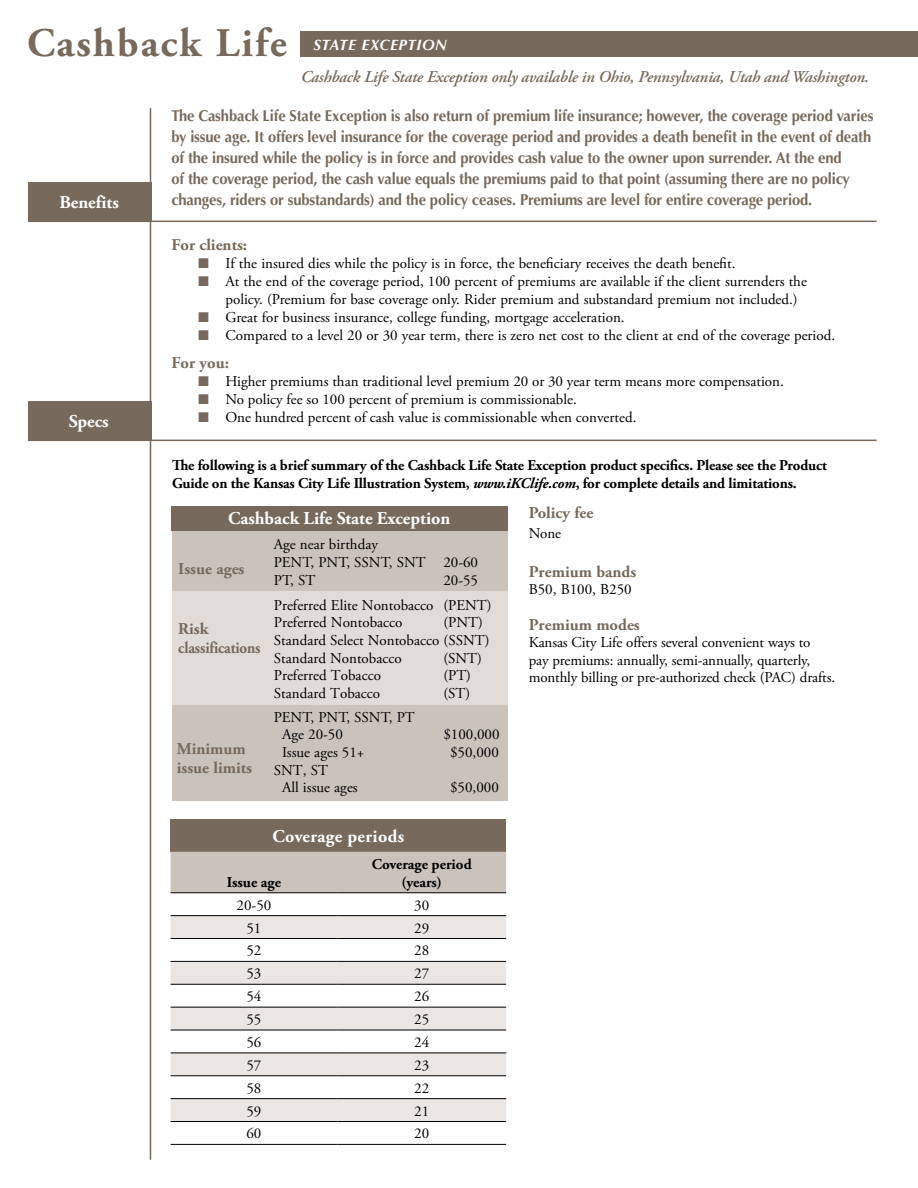
<style>
.page{position:relative;width:918px;height:1188px;background:#fff}
.page>*{position:absolute;margin:0;border:0;box-sizing:border-box;transform-origin:0 0}
.t1{font:700 40.5px "Adobe Garamond Pro";letter-spacing:.05em;color:#776a5c}
.t2{font:700 18px "Adobe Garamond Pro";color:#fff}
.t3{font:700 18px "Adobe Garamond Pro";letter-spacing:.02em;color:#fff}
.t4{font:700 16.5px/19.5px "Adobe Garamond Pro";color:#776a5c}
.t5{font:italic 600 16.5px "Adobe Garamond Pro";letter-spacing:-.01em;color:#776a5c}
.t6{font:700 15.75px/21px "Optima LT Std";letter-spacing:-.01em;color:#776a5c;scale:.94 1}
.t7{font:15px/17.7px "Adobe Garamond Pro";color:#000}
.t8{font:700 15px/18px "Adobe Garamond Pro";letter-spacing:-.01em;color:#000}
.t9{font:italic 700 15px "Optima LT Std";letter-spacing:.04em;color:#fff}
.s1{font-family:"Monotype Sorts";font-size:13.5px;color:#776a5c}
.s2{font-style:italic}
</style>
<div class="page">
<div style="left:300px;top:31px;width:618px;height:26px;background:#776a5c"></div>
<div style="left:172px;top:590px;width:335px;height:116px;background:#e1dcd8"></div>
<div style="left:172px;top:706px;width:335px;height:95px;background:#cac3bc"></div>
<div style="left:172px;top:528px;width:335px;height:63px;background:#cac3bc"></div>
<hr style="left:150px;top:108px;width:1px;height:1052px;background:#776a5c">
<div style="left:28px;top:182px;width:123px;height:39px;background:#776a5c"></div>
<hr style="left:28px;top:221px;width:849px;height:1px;background:#776a5c">
<div style="left:28px;top:401px;width:123px;height:39px;background:#776a5c"></div>
<hr style="left:28px;top:440px;width:849px;height:1px;background:#776a5c">
<div style="left:171px;top:506px;width:336px;height:25px;background:#776a5c"></div>
<div style="left:171px;top:819px;width:335px;height:33px;background:#776a5c"></div>
<div style="left:171px;top:852px;width:335px;height:40px;background:#cac3bc"></div>
<svg style="left:171px;top:916px;width:335px;height:205px;fill:#e9e6e3"></svg>
<hr style="left:171px;top:892px;width:166px;height:1px;background:#000">
<hr style="left:337px;top:892px;width:169px;height:1px;background:#000">
<hr style="left:171px;top:915px;width:166px;height:1px;background:#000">
<hr style="left:337px;top:915px;width:169px;height:1px;background:#000">
<hr style="left:171px;top:938px;width:166px;height:1px;background:#000">
<hr style="left:337px;top:938px;width:169px;height:1px;background:#000">
<hr style="left:171px;top:961px;width:166px;height:1px;background:#000">
<hr style="left:337px;top:961px;width:169px;height:1px;background:#000">
<hr style="left:171px;top:984px;width:166px;height:1px;background:#000">
<hr style="left:337px;top:984px;width:169px;height:1px;background:#000">
<hr style="left:171px;top:1007px;width:166px;height:1px;background:#000">
<hr style="left:337px;top:1007px;width:169px;height:1px;background:#000">
<hr style="left:171px;top:1030px;width:166px;height:1px;background:#000">
<hr style="left:337px;top:1030px;width:169px;height:1px;background:#000">
<hr style="left:171px;top:1053px;width:166px;height:1px;background:#000">
<hr style="left:337px;top:1053px;width:169px;height:1px;background:#000">
<hr style="left:171px;top:1075px;width:166px;height:1px;background:#000">
<hr style="left:337px;top:1075px;width:169px;height:1px;background:#000">
<hr style="left:171px;top:1098px;width:166px;height:1px;background:#000">
<hr style="left:337px;top:1098px;width:169px;height:1px;background:#000">
<hr style="left:171px;top:1121px;width:166px;height:1px;background:#000">
<hr style="left:337px;top:1121px;width:169px;height:1px;background:#000">
<hr style="left:171px;top:1144px;width:166px;height:1px;background:#000">
<hr style="left:337px;top:1144px;width:169px;height:1px;background:#000">
<h1 class="t1" style="left:27px;top:20px;width:261px">Cashback Life</h1>
<p class="t9" style="left:314px;top:36px;width:135px">STATE EXCEPTION</p>
<p class="t5" style="left:301px;top:67px;width:570px">Cashback Life State Exception only available in Ohio, Pennsylvania, Utah and Washington.</p>
<p class="t2" style="left:59px;top:192px;width:61px">Benefits</p>
<p class="t2" style="left:69px;top:411px;width:41px">Specs</p>
<p class="t6" style="left:171px;top:105px;width:748px">The Cashback Life State Exception is also return of premium life insurance; however, the coverage period varies by issue age. It offers level insurance for the coverage period and provides a death benefit in the event of death of the insured while the policy is in force and provides cash value to the owner upon surrender. At the end<br>of the coverage period, the cash value equals the premiums paid to that point (assuming there are no policy changes, riders or substandards) and the policy ceases. Premiums are level for entire coverage period.</p>
<p class="t4" style="left:171px;top:235px;width:77px">For clients:</p>
<p class="t7" style="left:198px;top:255px;width:538px"><span class="s1">N</span> If the insured dies while the policy is in force, the beneficiary receives the death benefit.</p>
<p class="t7" style="left:198px;top:273px;width:610px"><span class="s1">N</span> At the end of the coverage period, 100 percent of premiums are available if the client surrenders the</p>
<p class="t7" style="left:225px;top:291px;width:574px">policy. (Premium for base coverage only. Rider premium and substandard premium not included.)</p>
<p class="t7" style="left:198px;top:309px;width:428px"><span class="s1">N</span> Great for business insurance, college funding, mortgage acceleration.</p>
<p class="t7" style="left:198px;top:327px;width:638px"><span class="s1">N</span> Compared to a level 20 or 30 year term, there is zero net cost to the client at end of the coverage period.</p>
<p class="t4" style="left:171px;top:354px;width:59px">For you:</p>
<p class="t7" style="left:198px;top:373px;width:587px"><span class="s1">N</span> Higher premiums than traditional level premium 20 or 30 year term means more compensation.<br><span class="s1">N</span> No policy fee so 100 percent of premium is commissionable.<br><span class="s1">N</span> One hundred percent of cash value is commissionable when converted.</p>
<p class="t8" style="left:172px;top:457px;width:656px">The following is a brief summary of the Cashback Life State Exception product specifics. Please see the Product<br>Guide on the Kansas City Life Illustration System, <span class="s2">www.iKClife.com</span>, for complete details and limitations.</p>
<p class="t2" style="left:228px;top:508px;width:224px">Cashback Life State Exception</p>
<p class="t7" style="left:274px;top:536px;width:206px">Age near birthday<br>PENT, PNT, SSNT, SNT 20-60<br>PT, ST</p>
<p class="t4" style="left:178px;top:560px;width:68px">Issue ages</p>
<p class="t7" style="left:274px;top:568px;width:219px;line-height:24.8px;text-indent:170px">20-55<br>Preferred Elite Nontobacco (PENT)</p>
<p class="t7" style="left:274px;top:614px;width:130px">Preferred Nontobacco</p>
<p class="t7" style="left:274px;top:614px;width:217px;text-indent:170px">(PNT)<br>Standard Select Nontobacco (SSNT)<br>Standard Nontobacco</p>
<p class="t4" style="left:178px;top:619px;width:84px">Risk classifications</p>
<p class="t7" style="left:443px;top:650px;width:40px">(SNT)</p>
<p class="t4" style="left:177px;top:739px;width:77px">Minimum issue limits</p>
<p class="t7" style="left:274px;top:667px;width:109px">Preferred Tobacco</p>
<p class="t7" style="left:443px;top:667px;width:29px">(PT)</p>
<p class="t7" style="left:274px;top:685px;width:108px">Standard Tobacco</p>
<p class="t7" style="left:443px;top:685px;width:28px">(ST)</p>
<p class="t7" style="left:282px;top:709px;width:134px;text-indent:-8px">PENT, PNT, SSNT, PT<br>Age 20-50</p>
<p class="t7" style="left:443px;top:726px;width:58px">$100,000</p>
<p class="t7" style="left:282px;top:744px;width:84px">Issue ages 51+</p>
<p class="t7" style="left:450px;top:744px;width:50px">$50,000</p>
<p class="t7" style="left:282px;top:762px;width:77px;text-indent:-8px">SNT, ST<br>All issue ages</p>
<p class="t7" style="left:450px;top:779px;width:50px">$50,000</p>
<p class="t3" style="left:273px;top:826px;width:133px">Coverage periods</p>
<p class="t8" style="left:227px;top:873px;width:56px">Issue age</p>
<p class="t8" style="left:372px;top:855px;width:101px;text-align:center">Coverage period (years)</p>
<p class="t7" style="left:237px;top:897px;width:36px">20-50</p>
<p class="t7" style="left:414px;top:897px;width:16px">30</p>
<p class="t7" style="left:246px;top:919px;width:16px">51</p>
<p class="t7" style="left:414px;top:919px;width:16px">29</p>
<p class="t7" style="left:246px;top:942px;width:16px">52</p>
<p class="t7" style="left:414px;top:942px;width:16px">28</p>
<p class="t7" style="left:246px;top:965px;width:16px">53</p>
<p class="t7" style="left:414px;top:965px;width:16px">27</p>
<p class="t7" style="left:246px;top:988px;width:16px">54</p>
<p class="t7" style="left:414px;top:988px;width:16px">26</p>
<p class="t7" style="left:246px;top:1011px;width:16px">55</p>
<p class="t7" style="left:414px;top:1011px;width:16px">25</p>
<p class="t7" style="left:246px;top:1034px;width:16px">56</p>
<p class="t7" style="left:414px;top:1034px;width:16px">24</p>
<p class="t7" style="left:246px;top:1057px;width:16px">57</p>
<p class="t7" style="left:414px;top:1057px;width:16px">23</p>
<p class="t7" style="left:246px;top:1080px;width:16px">58</p>
<p class="t7" style="left:414px;top:1080px;width:16px">22</p>
<p class="t7" style="left:246px;top:1102px;width:16px">59</p>
<p class="t7" style="left:414px;top:1102px;width:16px">21</p>
<p class="t7" style="left:246px;top:1125px;width:16px">60</p>
<p class="t7" style="left:414px;top:1125px;width:16px">20</p>
<p class="t4" style="left:529px;top:504px;width:66px">Policy fee</p>
<p class="t7" style="left:529px;top:525px;width:34px">None</p>
<p class="t4" style="left:529px;top:562px;width:109px">Premium bands</p>
<p class="t7" style="left:529px;top:581px;width:104px">B50, B100, B250</p>
<p class="t4" style="left:529px;top:615px;width:113px">Premium modes</p>
<p class="t7" style="left:529px;top:634px;width:308px">Kansas City Life offers several convenient ways to<br>pay premiums: annually, semi-annually, quarterly, monthly billing or pre-authorized check (PAC) drafts.</p>
</div>
